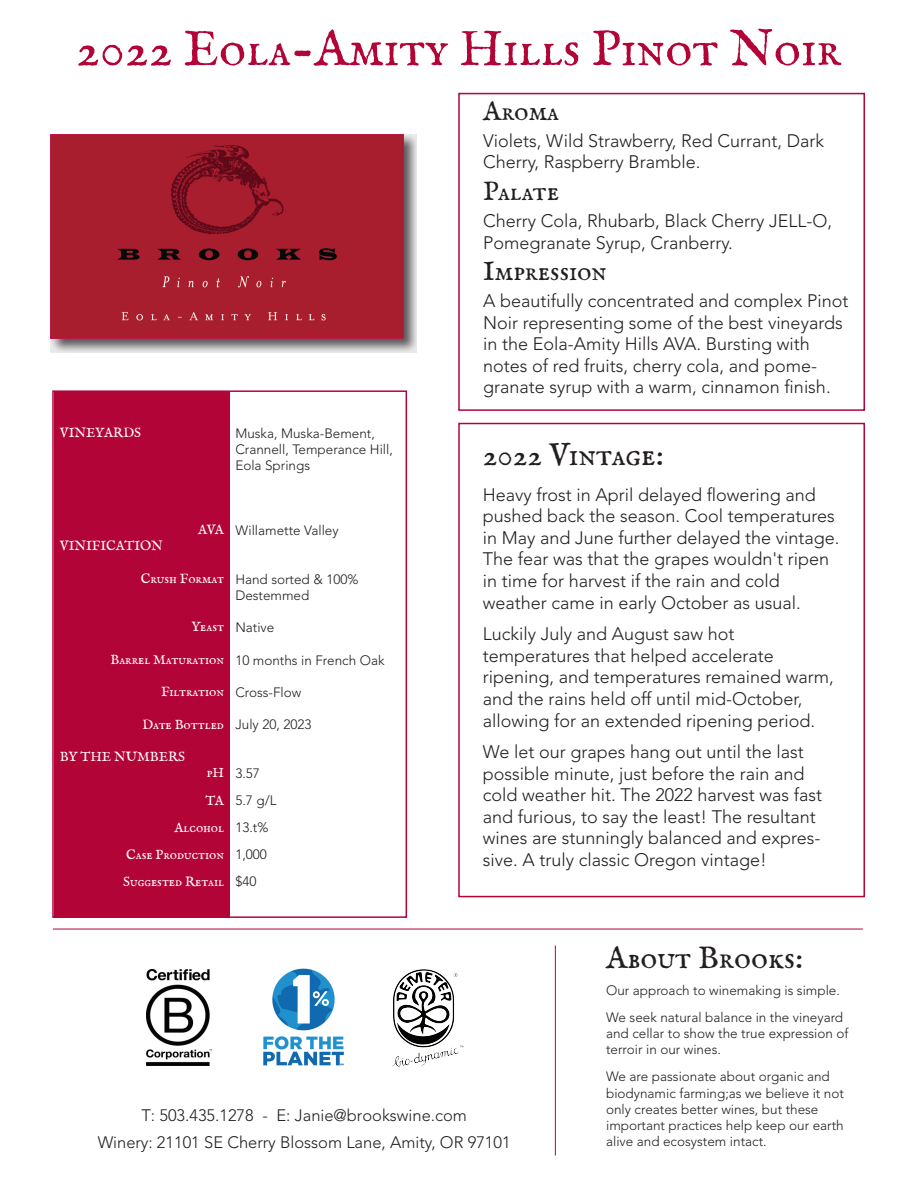
<style>
.page{position:relative;width:918px;height:1188px;background:#fff}
.page>*{position:absolute;margin:0;border:0;box-sizing:border-box;transform-origin:0 0}
.t1{font:51px "IM FELL English SC";color:#b30437}
.t2{font:31.5px "IM FELL English SC";color:#231f20}
.t3{font:27px "IM FELL English SC";color:#231f20}
.t4{font:300 18px/21.6px "Avenir LT Std";color:#231f20}
.t5{font:300 16.5px/27px "Avenir LT Std";color:#231f20;text-align:center}
.t6{font:300 13.5px/16.2px "Avenir LT Std";color:#231f20}
.t7{font:13.5px/26.7px "IM FELL English SC";color:#fff}
</style>
<div class="page">
<hr style="left:53px;top:929px;width:810px;height:1px;background:#b30437">
<hr style="left:555px;top:946px;width:1px;height:210px;background:#b30437">
<div style="left:54px;top:392px;width:176px;height:526px;background:#b30437"></div>
<img style="left:146px;top:969px;width:65px;height:97px">
<img style="left:263px;top:968px;width:79px;height:98px">
<img style="left:342px;top:969px;width:122px;height:98px">
<div style="left:458px;top:93px;width:407px;height:318px;border:2px solid #b30437"></div>
<div style="left:458px;top:423px;width:407px;height:474px;border:2px solid #b30437"></div>
<div style="left:52px;top:390px;width:355px;height:528px;border:2px solid #b30437"></div>
<svg style="left:51px;top:134px;width:366px;height:219px;background:#a7979b"></svg>
<img style="left:51px;top:135px;width:352px;height:204px">
<h1 class="t1" style="left:76px;top:19px;width:767px">2022 Eola-Amity Hills Pinot Noir</h1>
<p class="t7" style="left:60px;top:420px;width:83px">VINEYARDS</p>
<p class="t6" style="left:235px;top:425px;width:159px">Muska, Muska-Bement,<br>Crannell, Temperance Hill,<br>Eola Springs</p>
<p class="t7" style="left:198px;top:517px;width:27px">AVA</p>
<p class="t7" style="left:60px;top:533px;width:104px">VINIFICATION</p>
<p class="t7" style="left:141px;top:565px;width:85px">Crush Format</p>
<p class="t7" style="left:191px;top:614px;width:34px">Yeast</p>
<p class="t7" style="left:110px;top:646px;width:115px">Barrel Maturation</p>
<p class="t7" style="left:161px;top:679px;width:64px">Filtration</p>
<p class="t7" style="left:142px;top:711px;width:83px">Date Bottled</p>
<p class="t7" style="left:60px;top:744px;width:127px">BY THE NUMBERS</p>
<p class="t7" style="left:205px;top:759px;width:20px;line-height:28.2px">pH<br>TA</p>
<p class="t7" style="left:123px;top:815px;width:102px;text-align:justify;text-indent:51px">Alcohol Case Production Suggested Retail</p>
<p class="t6" style="left:235px;top:522px;width:105px">Willamette Valley</p>
<p class="t6" style="left:235px;top:571px;width:125px">Hand sorted &amp; 100%<br>Destemmed</p>
<p class="t6" style="left:235px;top:619px;width:41px">Native</p>
<p class="t6" style="left:235px;top:652px;width:151px">10 months in French Oak</p>
<p class="t6" style="left:235px;top:684px;width:68px">Cross-Flow</p>
<p class="t6" style="left:235px;top:717px;width:78px">July 20, 2023</p>
<p class="t6" style="left:235px;top:760px;width:43px;line-height:27px">3.57<br>5.7 g/L<br>13.t%<br>1,000 $40</p>
<h3 class="t3" style="left:483px;top:95px;width:77px">Aroma</h3>
<p class="t4" style="left:483px;top:130px;width:342px">Violets, Wild Strawberry, Red Currant, Dark<br>Cherry, Raspberry Bramble.</p>
<h3 class="t3" style="left:483px;top:175px;width:77px">Palate</h3>
<p class="t4" style="left:483px;top:210px;width:351px">Cherry Cola, Rhubarb, Black Cherry JELL-O,<br>Pomegranate Syrup, Cranberry.</p>
<h3 class="t3" style="left:483px;top:256px;width:125px">Impression</h3>
<p class="t4" style="left:483px;top:290px;width:367px">A beautifully concentrated and complex Pinot Noir representing some of the best vineyards in the Eola-Amity Hills AVA. Bursting with notes of red fruits, cherry cola, and pome&shy;granate syrup with a warm, cinnamon finish.</p>
<h2 class="t2" style="left:483px;top:436px;width:183px">2022 Vintage:</h2>
<p class="t4" style="left:483px;top:484px;width:358px">Heavy frost in April delayed flowering and pushed back the season. Cool temperatures in May and June further delayed the vintage.<br>The fear was that the grapes wouldn't ripen in time for harvest if the rain and cold weather came in early October as usual.</p>
<p class="t4" style="left:483px;top:623px;width:353px">Luckily July and August saw hot temperatures that helped accelerate ripening, and temperatures remained warm, and the rains held off until mid-October, allowing for an extended ripening period.</p>
<p class="t4" style="left:483px;top:741px;width:341px">We let our grapes hang out until the last possible minute, just before the rain and cold weather hit. The 2022 harvest was fast and furious, to say the least! The resultant wines are stunningly balanced and expres&shy;sive. A truly classic Oregon vintage!</p>
<p class="t5" style="left:98px;top:1102px;width:414px">T: 503.435.1278 - E: Janie@brookswine.com<br>Winery: 21101 SE Cherry Blossom Lane, Amity, OR 97101</p>
<h2 class="t2" style="left:606px;top:940px;width:199px">About Brooks:</h2>
<p class="t6" style="left:606px;top:977px;width:239px;line-height:27px">Our approach to winemaking is simple.<br>We seek natural balance in the vineyard</p>
<p class="t6" style="left:606px;top:1026px;width:244px">and cellar to show the true expression of terroir in our wines.</p>
<p class="t6" style="left:606px;top:1069px;width:239px">We are passionate about organic and biodynamic farming;as we believe it not only creates better wines, but these important practices help keep our earth alive and ecosystem intact.</p>
</div>
